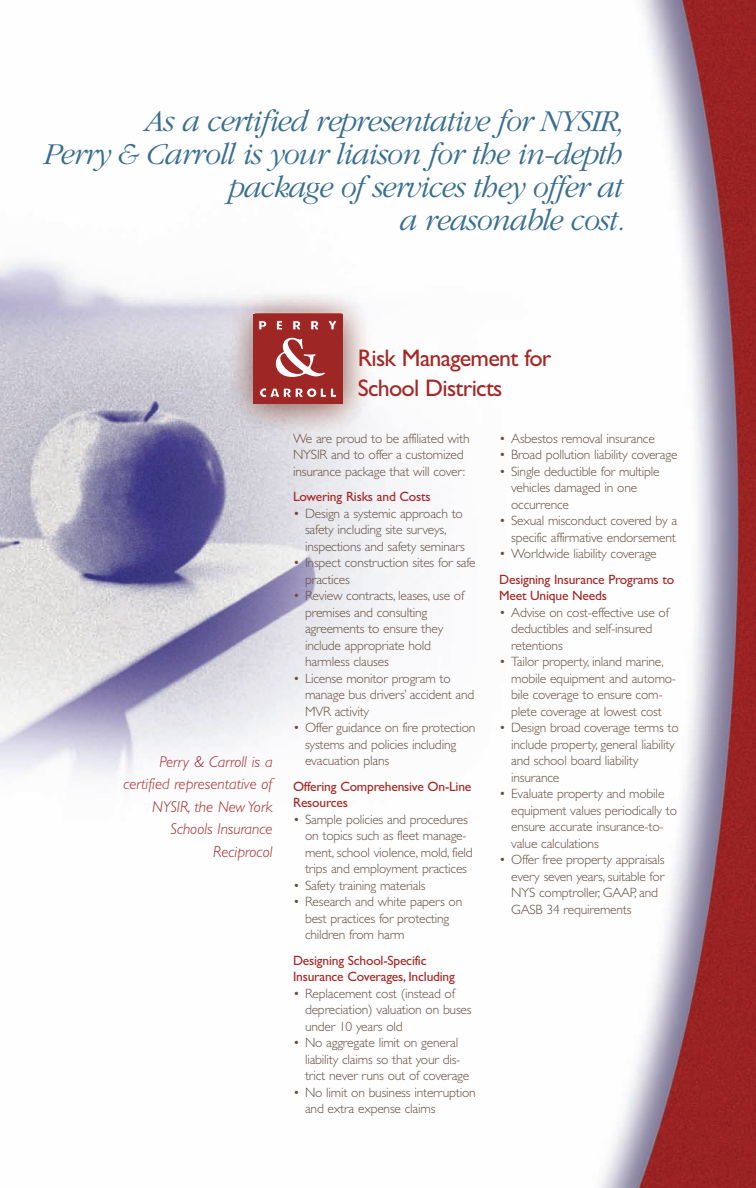
<style>
.page{position:relative;width:756px;height:1188px;background:#fff}
.page>*{position:absolute;margin:0;border:0;box-sizing:border-box;transform-origin:0 0}
.t1{font:italic 300 31.5px/33px "Garamond";letter-spacing:-.035em;color:#386e8f;text-align:right}
.t2{font:24px/30px "Gill Sans";letter-spacing:-.03em;color:#a42625}
.t3{font:italic 300 15.75px/22.5px "Gill Sans";color:#a42625;text-align:right}
.t4{font:300 13.5px/16.5px "Gill Sans";letter-spacing:-.015em;color:#674e3f}
.t5{font:13.5px/16.5px "Gill Sans";letter-spacing:-.015em;color:#a42625}
</style>
<div class="page">
<img style="left:0;top:0;width:756px;height:1188px">
<div style="left:253px;top:314px;width:90px;height:89px;background:#9e2725"></div>
<svg style="left:258px;top:321px;width:9px;height:9px"></svg>
<svg style="left:276px;top:320px;width:7px;height:10px"></svg>
<svg style="left:292px;top:321px;width:9px;height:9px"></svg>
<svg style="left:310px;top:321px;width:9px;height:9px"></svg>
<svg style="left:328px;top:320px;width:9px;height:10px"></svg>
<svg style="left:259px;top:388px;width:77px;height:10px"></svg>
<svg style="left:276px;top:338px;width:49px;height:39px"></svg>
<h1 class="t1" style="left:43px;top:104px;width:583px">As a certified representative for NYSIR,<br>Perry &amp; Carroll is your liaison for the in-depth package of services they offer at<br>a reasonable cost.</h1>
<p class="t3" style="left:123px;top:752px;width:151px">Perry &amp; Carroll is a certified representative of<br>NYSIR, the NewYork<br>Schools Insurance<br>Reciprocol</p>
<h2 class="t2" style="left:358px;top:343px;width:195px">Risk Management for<br>School Districts</h2>
<p class="t4" style="left:293px;top:430px;width:178px">We are proud to be affiliated with<br>NYSIR and to offer a customized insurance package that will cover:</p>
<p class="t5" style="left:293px;top:488px;width:139px">Lowering Risks and Costs</p>
<p class="t4" style="left:305px;top:505px;width:161px;text-indent:-12px">• Design a systemic approach to safety including site surveys, inspections and safety seminars</p>
<p class="t4" style="left:305px;top:554px;width:172px;text-indent:-12px">• Inspect construction sites for safe practices</p>
<p class="t4" style="left:305px;top:587px;width:161px;text-indent:-12px">• Review contracts, leases, use of premises and consulting agreements to ensure they include appropriate hold harmless clauses</p>
<p class="t4" style="left:305px;top:670px;width:171px;text-indent:-12px">• License monitor program to manage bus drivers’ accident and<br>MVR activity</p>
<p class="t4" style="left:305px;top:719px;width:172px;text-indent:-12px">• Offer guidance on fire protection systems and policies including evacuation plans</p>
<p class="t5" style="left:293px;top:778px;width:180px">Offering Comprehensive On-Line<br>Resources</p>
<p class="t4" style="left:305px;top:811px;width:169px;text-indent:-12px">• Sample policies and procedures on topics such as fleet manage&shy;ment, school violence, mold, field trips and employment practices</p>
<p class="t4" style="left:293px;top:877px;width:134px">• Safety training materials</p>
<p class="t4" style="left:305px;top:893px;width:159px;text-indent:-12px">• Research and white papers on best practices for protecting children from harm</p>
<p class="t5" style="left:293px;top:952px;width:163px">Designing School-Specific<br>Insurance Coverages, Including</p>
<p class="t4" style="left:305px;top:985px;width:168px;text-indent:-12px">• Replacement cost (instead of depreciation) valuation on buses under 10 years old</p>
<p class="t4" style="left:305px;top:1034px;width:166px;text-indent:-12px">• No aggregate limit on general liability claims so that your dis&shy;trict never runs out of coverage</p>
<p class="t4" style="left:305px;top:1084px;width:172px;text-indent:-12px">• No limit on business interruption and extra expense claims</p>
<p class="t4" style="left:499px;top:430px;width:157px">• Asbestos removal insurance</p>
<p class="t4" style="left:499px;top:446px;width:180px">• Broad pollution liability coverage</p>
<p class="t4" style="left:511px;top:463px;width:150px;text-indent:-12px">• Single deductible for multiple vehicles damaged in one occurrence</p>
<p class="t4" style="left:499px;top:512px;width:179px;text-align:right">• Sexual misconduct covered by a specific affirmative endorsement</p>
<p class="t4" style="left:499px;top:545px;width:159px">• Worldwide liability coverage</p>
<p class="t5" style="left:499px;top:571px;width:177px">Designing Insurance Programs to<br>Meet Unique Needs</p>
<p class="t4" style="left:511px;top:604px;width:159px;text-indent:-12px">• Advise on cost-effective use of deductibles and self-insured retentions</p>
<p class="t4" style="left:511px;top:653px;width:167px;text-indent:-12px">• Tailor property, inland marine, mobile equipment and automo&shy;bile coverage to ensure com&shy;plete coverage at lowest cost</p>
<p class="t4" style="left:511px;top:719px;width:169px;text-indent:-12px">• Design broad coverage terms to include property, general liability and school board liability insurance</p>
<p class="t4" style="left:511px;top:785px;width:167px;text-indent:-12px">• Evaluate property and mobile equipment values periodically to ensure accurate insurance-to&shy;value calculations</p>
<p class="t4" style="left:511px;top:851px;width:155px;text-indent:-12px">• Offer free property appraisals every seven years, suitable for<br>NYS comptroller, GAAP, and<br>GASB 34 requirements</p>
</div>
